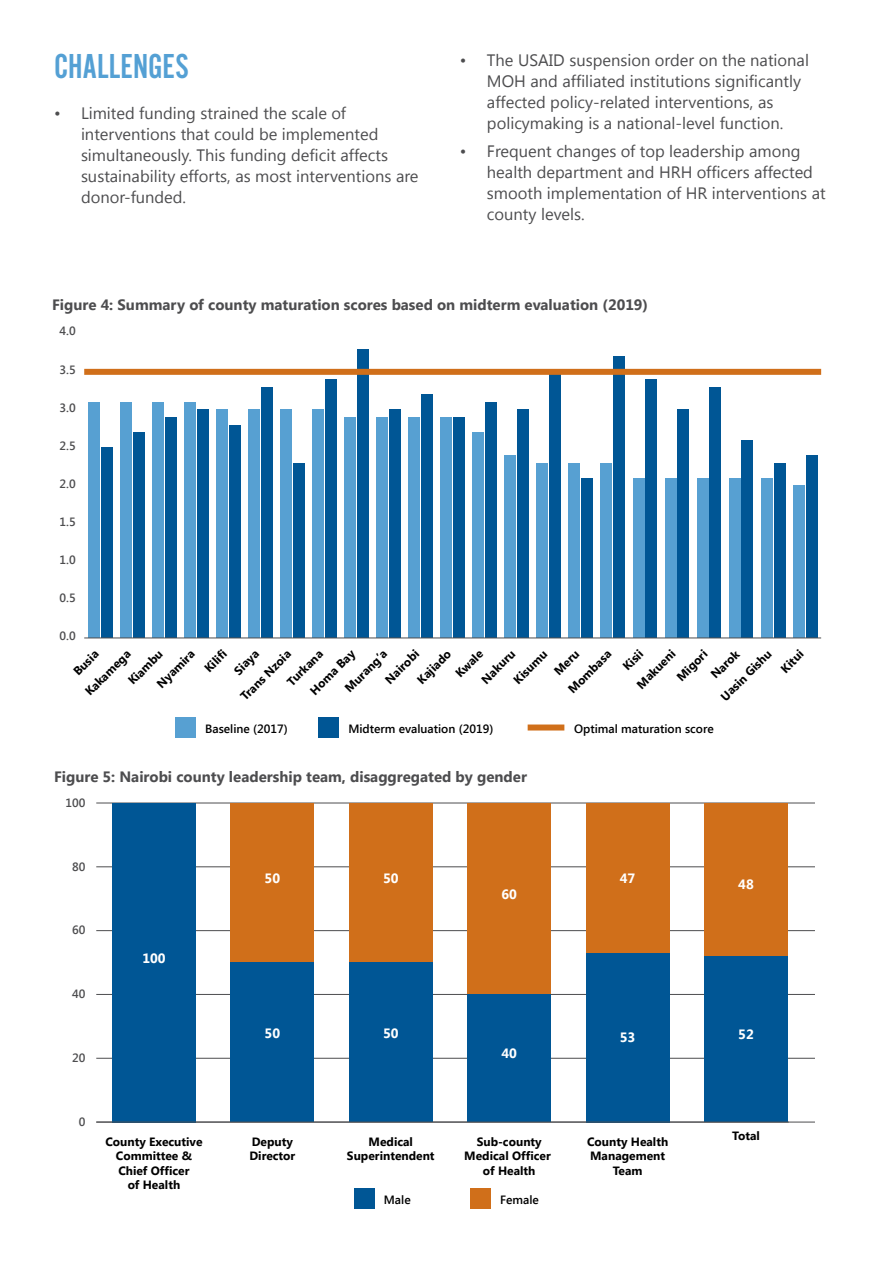
<style>
.page{position:relative;width:893px;height:1263px;background:#fff}
.page>*{position:absolute;margin:0;border:0;box-sizing:border-box;transform-origin:0 0}
.t1{font:36px "Alternate Got No 2 D";color:#54a0d4}
.t2{font:16.5px/21px "Segoe UI";color:#4d4d4f}
.t3{font:700 15px "Segoe UI";color:#4d4d4f}
.t4{font:700 13.5px "Segoe UI";color:#fff}
.t5{font:700 12px/14.4px "Segoe UI";color:#000;text-align:center}
.t6{font:600 12px "Segoe UI";color:#000}
.t7{font:600 12px "Segoe UI";color:#4d4d4f}
</style>
<div class="page">
<hr style="left:96px;top:1122px;width:719px;height:1px;background:#4d4d4f">
<hr style="left:96px;top:1058px;width:719px;height:1px;background:#4d4d4f">
<hr style="left:96px;top:994px;width:719px;height:1px;background:#4d4d4f">
<hr style="left:96px;top:930px;width:719px;height:1px;background:#4d4d4f">
<hr style="left:96px;top:866px;width:719px;height:1px;background:#4d4d4f">
<hr style="left:96px;top:803px;width:719px;height:1px;background:#4d4d4f">
<div style="left:112px;top:803px;width:84px;height:319px;background:#005695"></div>
<div style="left:231px;top:803px;width:83px;height:159px;background:#d06f1a"></div>
<div style="left:231px;top:962px;width:83px;height:160px;background:#005695"></div>
<div style="left:349px;top:803px;width:83px;height:159px;background:#d06f1a"></div>
<div style="left:349px;top:962px;width:83px;height:160px;background:#005695"></div>
<div style="left:468px;top:803px;width:83px;height:191px;background:#d06f1a"></div>
<div style="left:468px;top:994px;width:83px;height:128px;background:#005695"></div>
<div style="left:586px;top:803px;width:83px;height:150px;background:#d06f1a"></div>
<div style="left:586px;top:953px;width:83px;height:169px;background:#005695"></div>
<div style="left:704px;top:803px;width:84px;height:153px;background:#d06f1a"></div>
<div style="left:704px;top:956px;width:84px;height:166px;background:#005695"></div>
<div style="left:354px;top:1188px;width:20px;height:21px;background:#005695"></div>
<div style="left:470px;top:1188px;width:20px;height:21px;background:#d06f1a"></div>
<div style="left:101px;top:448px;width:11px;height:190px;background:#005695"></div>
<div style="left:133px;top:433px;width:11px;height:205px;background:#005695"></div>
<div style="left:165px;top:417px;width:11px;height:221px;background:#005695"></div>
<div style="left:197px;top:410px;width:12px;height:228px;background:#005695"></div>
<div style="left:229px;top:425px;width:12px;height:213px;background:#005695"></div>
<div style="left:261px;top:387px;width:12px;height:251px;background:#005695"></div>
<div style="left:293px;top:463px;width:12px;height:175px;background:#005695"></div>
<div style="left:325px;top:379px;width:12px;height:259px;background:#005695"></div>
<div style="left:357px;top:349px;width:12px;height:289px;background:#005695"></div>
<div style="left:389px;top:410px;width:12px;height:228px;background:#005695"></div>
<div style="left:421px;top:395px;width:12px;height:243px;background:#005695"></div>
<div style="left:453px;top:417px;width:12px;height:221px;background:#005695"></div>
<div style="left:485px;top:402px;width:12px;height:236px;background:#005695"></div>
<div style="left:517px;top:410px;width:12px;height:228px;background:#005695"></div>
<div style="left:549px;top:372px;width:12px;height:266px;background:#005695"></div>
<div style="left:581px;top:478px;width:12px;height:160px;background:#005695"></div>
<div style="left:613px;top:357px;width:12px;height:281px;background:#005695"></div>
<div style="left:646px;top:379px;width:11px;height:259px;background:#005695"></div>
<div style="left:678px;top:410px;width:11px;height:228px;background:#005695"></div>
<div style="left:710px;top:387px;width:11px;height:251px;background:#005695"></div>
<div style="left:742px;top:440px;width:11px;height:198px;background:#005695"></div>
<div style="left:774px;top:463px;width:11px;height:175px;background:#005695"></div>
<div style="left:806px;top:455px;width:11px;height:183px;background:#005695"></div>
<div style="left:88px;top:402px;width:12px;height:236px;background:#57a0d2"></div>
<div style="left:120px;top:402px;width:12px;height:236px;background:#57a0d2"></div>
<div style="left:152px;top:402px;width:12px;height:236px;background:#57a0d2"></div>
<div style="left:184px;top:402px;width:12px;height:236px;background:#57a0d2"></div>
<div style="left:216px;top:410px;width:12px;height:228px;background:#57a0d2"></div>
<div style="left:248px;top:410px;width:12px;height:228px;background:#57a0d2"></div>
<div style="left:280px;top:410px;width:12px;height:228px;background:#57a0d2"></div>
<div style="left:312px;top:410px;width:12px;height:228px;background:#57a0d2"></div>
<div style="left:344px;top:417px;width:12px;height:221px;background:#57a0d2"></div>
<div style="left:376px;top:417px;width:12px;height:221px;background:#57a0d2"></div>
<div style="left:408px;top:417px;width:12px;height:221px;background:#57a0d2"></div>
<div style="left:440px;top:417px;width:12px;height:221px;background:#57a0d2"></div>
<div style="left:473px;top:433px;width:11px;height:205px;background:#57a0d2"></div>
<div style="left:505px;top:455px;width:11px;height:183px;background:#57a0d2"></div>
<div style="left:537px;top:463px;width:11px;height:175px;background:#57a0d2"></div>
<div style="left:569px;top:463px;width:11px;height:175px;background:#57a0d2"></div>
<div style="left:601px;top:463px;width:11px;height:175px;background:#57a0d2"></div>
<div style="left:633px;top:478px;width:11px;height:160px;background:#57a0d2"></div>
<div style="left:665px;top:478px;width:11px;height:160px;background:#57a0d2"></div>
<div style="left:697px;top:478px;width:11px;height:160px;background:#57a0d2"></div>
<div style="left:729px;top:478px;width:11px;height:160px;background:#57a0d2"></div>
<div style="left:761px;top:478px;width:11px;height:160px;background:#57a0d2"></div>
<div style="left:793px;top:486px;width:11px;height:152px;background:#57a0d2"></div>
<hr style="left:84px;top:638px;width:737px;height:1px;background:#4d4d4f">
<div style="left:84px;top:369px;width:737px;height:6px;background:#d06f1a"></div>
<div style="left:175px;top:717px;width:21px;height:21px;background:#57a0d2"></div>
<div style="left:319px;top:717px;width:20px;height:21px;background:#005695"></div>
<div style="left:528px;top:724px;width:36px;height:6px;background:#d06f1a"></div>
<h1 class="t1" style="left:54px;top:47px;width:136px">CHALLENGES</h1>
<p class="t2" style="left:81px;top:102px;width:339px;text-indent:-27px">• Limited funding strained the scale of interventions that could be implemented simultaneously. This funding deficit affects sustainability efforts, as most interventions are donor-funded.</p>
<p class="t2" style="left:487px;top:49px;width:324px;text-indent:-27px">• The USAID suspension order on the national MOH and affiliated institutions significantly affected policy-related interventions, as policymaking is a national-level function.</p>
<p class="t2" style="left:487px;top:140px;width:340px;text-indent:-27px">• Frequent changes of top leadership among health department and HRH officers affected smooth implementation of HR interventions at county levels.</p>
<p class="t3" style="left:52px;top:294px;width:597px">Figure 4: Summary of county maturation scores based on midterm evaluation (2019)</p>
<p class="t7" style="left:59px;top:323px;width:18px">4.0</p>
<p class="t7" style="left:59px;top:361px;width:18px">3.5</p>
<p class="t7" style="left:59px;top:399px;width:18px">3.0</p>
<p class="t7" style="left:59px;top:437px;width:18px">2.5</p>
<p class="t7" style="left:59px;top:475px;width:18px">2.0</p>
<p class="t7" style="left:59px;top:513px;width:18px">1.5</p>
<p class="t7" style="left:59px;top:551px;width:18px">1.0</p>
<p class="t7" style="left:59px;top:589px;width:18px">0.5</p>
<p class="t7" style="left:59px;top:627px;width:18px">0.0</p>
<p class="t5" style="left:633px;top:681px;width:51px;rotate:-45deg">Makueni</p>
<p class="t5" style="left:673px;top:673px;width:39px;rotate:-45deg">Migori</p>
<p class="t5" style="left:707px;top:671px;width:36px;rotate:-45deg">Narok</p>
<p class="t5" style="left:153px;top:680px;width:50px;rotate:-45deg">Nyamira</p>
<p class="t5" style="left:201px;top:665px;width:28px;rotate:-45deg">Kilifi</p>
<p class="t5" style="left:230px;top:667px;width:31px;rotate:-45deg">Siaya</p>
<p class="t5" style="left:382px;top:676px;width:44px;rotate:-45deg">Nairobi</p>
<p class="t5" style="left:565px;top:685px;width:57px;rotate:-45deg">Mombasa</p>
<p class="t5" style="left:619px;top:663px;width:25px;rotate:-45deg">Kisii</p>
<p class="t5" style="left:717px;top:693px;width:68px;rotate:-45deg">Uasin Gishu</p>
<p class="t5" style="left:777px;top:665px;width:28px;rotate:-45deg">Kitui</p>
<p class="t5" style="left:307px;top:687px;width:59px;rotate:-45deg">Homa Bay</p>
<p class="t5" style="left:414px;top:676px;width:44px;rotate:-45deg">Kajiado</p>
<p class="t5" style="left:452px;top:670px;width:35px;rotate:-45deg">Kwale</p>
<p class="t5" style="left:283px;top:678px;width:47px;rotate:-45deg">Turkana</p>
<p class="t5" style="left:70px;top:667px;width:32px;rotate:-45deg">Busia</p>
<p class="t5" style="left:82px;top:688px;width:60px;rotate:-45deg">Kakamega</p>
<p class="t5" style="left:237px;top:693px;width:67px;rotate:-45deg">Trans Nzoia</p>
<p class="t5" style="left:341px;top:684px;width:56px;rotate:-45deg">Murang’a</p>
<p class="t5" style="left:125px;top:677px;width:45px;rotate:-45deg">Kiambu</p>
<p class="t5" style="left:478px;top:676px;width:43px;rotate:-45deg">Nakuru</p>
<p class="t5" style="left:510px;top:676px;width:43px;rotate:-45deg">Kisumu</p>
<p class="t5" style="left:550px;top:667px;width:32px;rotate:-45deg">Meru</p>
<p class="t6" style="left:205px;top:720px;width:84px">Baseline (2017)</p>
<p class="t6" style="left:348px;top:720px;width:146px">Midterm evaluation (2019)</p>
<p class="t6" style="left:574px;top:720px;width:141px">Optimal maturation score</p>
<p class="t3" style="left:54px;top:766px;width:474px">Figure 5: Nairobi county leadership team, disaggregated by gender</p>
<p class="t7" style="left:65px;top:794px;width:21px">100</p>
<p class="t7" style="left:72px;top:858px;width:15px">80</p>
<p class="t7" style="left:72px;top:922px;width:15px">60</p>
<p class="t7" style="left:72px;top:985px;width:15px">40</p>
<p class="t7" style="left:72px;top:1049px;width:15px">20</p>
<p class="t4" style="left:142px;top:948px;width:25px">100</p>
<p class="t4" style="left:265px;top:868px;width:17px">50</p>
<p class="t4" style="left:265px;top:1023px;width:17px">50</p>
<p class="t4" style="left:383px;top:868px;width:17px">50</p>
<p class="t4" style="left:383px;top:1023px;width:17px">50</p>
<p class="t4" style="left:501px;top:884px;width:17px">60</p>
<p class="t4" style="left:501px;top:1044px;width:17px">40</p>
<p class="t4" style="left:620px;top:868px;width:17px">47</p>
<p class="t4" style="left:620px;top:1028px;width:17px">53</p>
<p class="t7" style="left:79px;top:1113px;width:8px">0</p>
<p class="t5" style="left:105px;top:1133px;width:99px">County Executive<br>Committee &amp;<br>Chief Officer<br>of Health</p>
<p class="t5" style="left:249px;top:1133px;width:47px;text-align:left">Deputy<br>Director</p>
<p class="t5" style="left:347px;top:1133px;width:89px">Medical<br>Superintendent</p>
<p class="t5" style="left:464px;top:1133px;width:88px">Sub-county<br>Medical Officer of Health</p>
<p class="t5" style="left:587px;top:1133px;width:83px">County Health<br>Management<br>Team</p>
<p class="t6" style="left:384px;top:1191px;width:28px">Male</p>
<p class="t6" style="left:500px;top:1191px;width:40px">Female</p>
<p class="t4" style="left:738px;top:875px;width:17px">48</p>
<p class="t4" style="left:738px;top:1025px;width:17px">52</p>
<p class="t5" style="left:732px;top:1127px;width:29px">Total</p>
</div>
